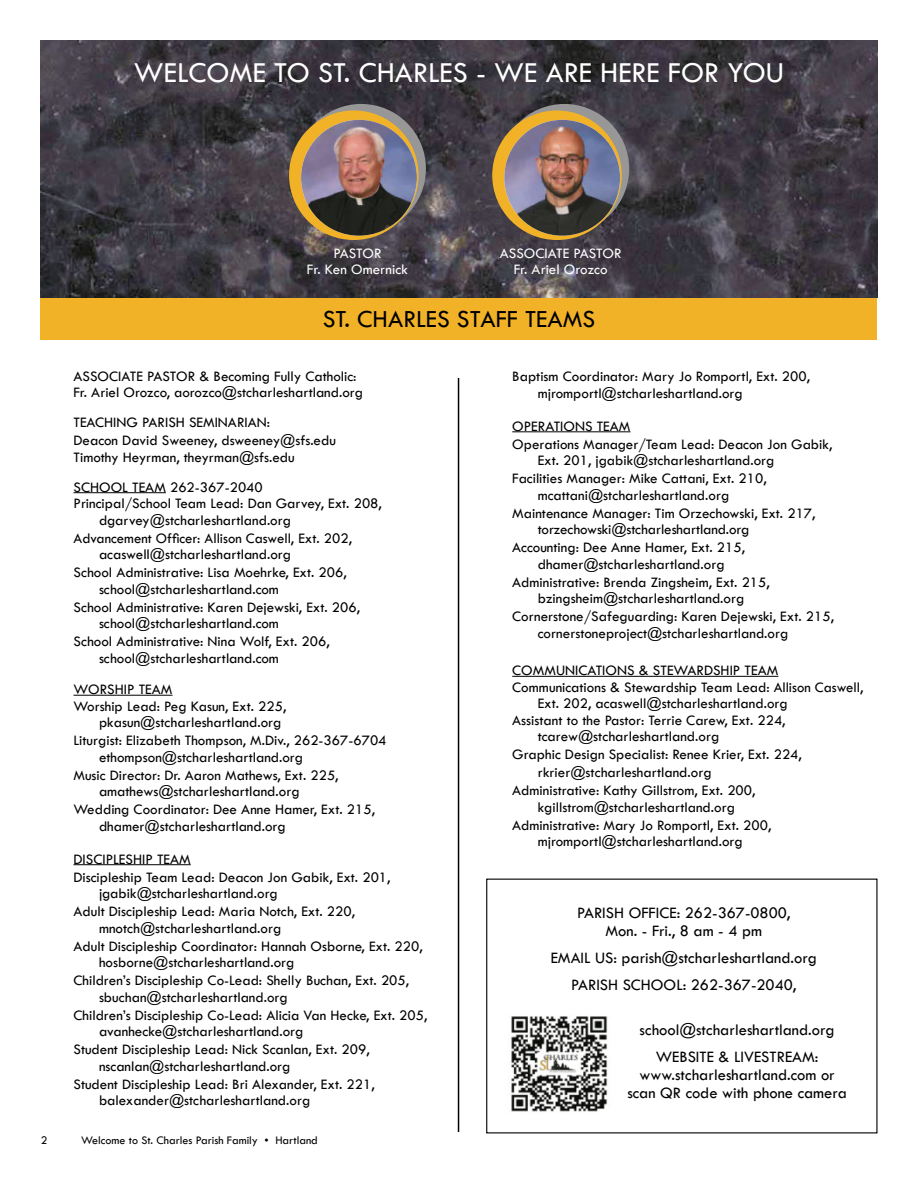
<style>
.page{position:relative;width:918px;height:1188px;background:#fff}
.page>*{position:absolute;margin:0;border:0;box-sizing:border-box;transform-origin:0 0}
.t1{font:30px "Dmqxfs Tw Cen";color:#fff}
.t2{font:25.5px "Dmqxfs Tw Cen";color:#000}
.t3{font:16.5px/18px "Dmqxfs Tw Cen";color:#000;text-align:center}
.t4{font:15px/18px "Dmqxfs Tw Cen";color:#000}
.t5{font:15px/16.5px "Dmqxfs Tw Cen";color:#fff;text-align:center}
.t6{font:15px "Bnrrfx Tw Cen";color:#000}
.t7{font:12px "Dmqxfs Tw Cen";color:#000}
.s1{font-family:"Dmqxfs Tw Cen"}
.s2{font-family:"Times New Roman"}
</style>
<div class="page">
<div style="left:41px;top:298px;width:836px;height:42px;background:#f2b228"></div>
<hr style="left:458px;top:378px;width:1px;height:754px;background:#000">
<img style="left:41px;top:40px;width:837px;height:258px">
<div style="left:296px;top:104px;width:130px;height:129px;background:#979797;border-radius:50%"></div>
<div style="left:289px;top:110px;width:130px;height:130px;background:#f2b228;border-radius:50%"></div>
<img style="left:301px;top:120px;width:116px;height:116px;border-radius:58px">
<div style="left:500px;top:104px;width:129px;height:129px;background:#979797;border-radius:50%"></div>
<div style="left:492px;top:110px;width:130px;height:130px;background:#f2b228;border-radius:50%"></div>
<img style="left:504px;top:120px;width:116px;height:116px;border-radius:58px">
<hr style="left:74px;top:492px;width:92px;height:1px;background:#000">
<hr style="left:74px;top:695px;width:99px;height:1px;background:#000">
<hr style="left:74px;top:864px;width:117px;height:1px;background:#000">
<hr style="left:512px;top:431px;width:119px;height:1px;background:#000">
<hr style="left:512px;top:676px;width:266px;height:1px;background:#000">
<img style="left:511px;top:1016px;width:97px;height:96px">
<h1 class="t1" style="left:134px;top:54px;width:652px">WELCOME TO ST. CHARLES - WE ARE HERE FOR YOU</h1>
<p class="t5" style="left:307px;top:245px;width:103px">PASTOR<br>Fr. Ken Omernick</p>
<p class="t5" style="left:500px;top:245px;width:123px">ASSOCIATE PASTOR<br>Fr. Ariel Orozco</p>
<h2 class="t2" style="left:323px;top:304px;width:274px">ST. CHARLES STAFF TEAMS</h2>
<p class="t4" style="left:74px;top:368px;width:291px;line-height:16.5px">ASSOCIATE PASTOR &amp; Becoming Fully Catholic:<br>Fr. Ariel Orozco, aorozco@stcharleshartland.org</p>
<p class="t4" style="left:74px;top:413px;width:264px">TEACHING PARISH SEMINARIAN:<br>Deacon David Sweeney, dsweeney@sfs.edu</p>
<p class="t4" style="left:74px;top:442px;width:223px;line-height:30px">Timothy Heyrman, theyrman@sfs.edu<br>SCHOOL TEAM 262-367-2040</p>
<p class="t4" style="left:99px;top:495px;width:284px;line-height:16.5px;text-indent:-26px">Principal/School Team Lead: Dan Garvey, Ext. 208, dgarvey@stcharleshartland.org</p>
<p class="t6" style="left:74px;top:529px;width:280px"><span class="s1">Adva</span>ncement Officer: Allison Caswell<span class="s1">, Ext. 202,</span></p>
<p class="t4" style="left:74px;top:545px;width:275px;text-indent:26px">acaswell@stcharleshartland.org<br>School Administrative: Lisa Moehrke, Ext. 206,</p>
<p class="t4" style="left:74px;top:580px;width:288px;text-indent:26px">school@stcharleshartland.com<br>School Administrative: Karen Dejewski, Ext. 206,</p>
<p class="t4" style="left:74px;top:614px;width:258px;text-indent:26px">school@stcharleshartland.com<br>School Administrative: Nina Wolf, Ext. 206,</p>
<p class="t4" style="left:74px;top:642px;width:207px;line-height:31.5px;text-indent:26px">school@stcharleshartland.com<br>WORSHIP TEAM</p>
<p class="t4" style="left:99px;top:698px;width:189px;line-height:16.5px;text-indent:-26px">Worship Lead: Peg Kasun, Ext. 225, pkasun@stcharleshartland.org</p>
<p class="t4" style="left:99px;top:732px;width:289px;line-height:16.5px;text-indent:-26px">Liturgist: Elizabeth Thompson, M.Div., 262-367-6704 ethompson@stcharleshartland.org</p>
<p class="t4" style="left:99px;top:767px;width:241px;line-height:16.5px;text-indent:-26px">Music Director: Dr. Aaron Mathews, Ext. 225, amathews@stcharleshartland.org</p>
<p class="t4" style="left:99px;top:801px;width:278px;line-height:16.5px;text-indent:-26px">Wedding Coordinator: Dee Anne Hamer, Ext. 215, dhamer@stcharleshartland.org</p>
<p class="t4" style="left:74px;top:850px;width:319px">DISCIPLESHIP TEAM<br>Discipleship Team Lead: Deacon Jon Gabik, Ext. 201,</p>
<p class="t4" style="left:74px;top:884px;width:283px;text-indent:26px">jgabik@stcharleshartland.org<br>Adult Discipleship Lead: Maria Notch, Ext. 220,</p>
<p class="t4" style="left:74px;top:919px;width:351px;text-indent:26px">mnotch@stcharleshartland.org<br>Adult Discipleship Coordinator: Hannah Osborne, Ext. 220,</p>
<p class="t4" style="left:74px;top:953px;width:337px;text-indent:26px">hosborne@stcharleshartland.org<br>Children’s Discipleship Co-Lead: Shelly Buchan, Ext. 205,</p>
<p class="t4" style="left:74px;top:988px;width:355px;text-indent:26px">sbuchan@stcharleshartland.org<br>Children’s Discipleship Co-Lead: Alicia Van Hecke, Ext. 205,</p>
<p class="t4" style="left:74px;top:1022px;width:298px;text-indent:26px">avanhecke@stcharleshartland.org<br>Student Discipleship Lead: Nick Scanlan, Ext. 209,</p>
<p class="t4" style="left:74px;top:1057px;width:303px;text-indent:26px">nscanlan@stcharleshartland.org<br>Student Discipleship Lead: Bri Alexander, Ext. 221,</p>
<p class="t4" style="left:99px;top:1091px;width:213px">balexander@stcharleshartland.org</p>
<p class="t7" style="left:41px;top:1133px;width:8px">2</p>
<p class="t7" style="left:81px;top:1133px;width:238px">Welcome to St. Charles Parish Family <span class="s2">•</span> Hartland</p>
<p class="t4" style="left:538px;top:368px;width:274px;line-height:16.5px;text-indent:-26px">Baptism Coordinator: Mary Jo Romportl, Ext. 200, mjromportl@stcharleshartland.org</p>
<p class="t4" style="left:512px;top:417px;width:322px">OPERATIONS TEAM<br>Operations Manager/Team Lead: Deacon Jon Gabik,</p>
<p class="t4" style="left:512px;top:451px;width:264px;text-indent:26px">Ext. 201, jgabik@stcharleshartland.org<br>Facilities Manager: Mike Cattani, Ext. 210,</p>
<p class="t4" style="left:512px;top:486px;width:305px;text-indent:26px">mcattani@stcharleshartland.org<br>Maintenance Manager: Tim Orzechowski, Ext. 217,</p>
<p class="t4" style="left:512px;top:520px;width:239px;text-indent:26px">torzechowski@stcharleshartland.org<br>Accounting: Dee Anne Hamer, Ext. 215,</p>
<p class="t4" style="left:512px;top:555px;width:259px;text-indent:26px">dhamer@stcharleshartland.org<br>Administrative: Brenda Zingsheim, Ext. 215,</p>
<p class="t4" style="left:512px;top:589px;width:323px;text-indent:26px">bzingsheim@stcharleshartland.org<br>Cornerstone/Safeguarding: Karen Dejewski, Ext. 215,</p>
<p class="t4" style="left:538px;top:624px;width:252px">cornerstoneproject@stcharleshartland.org</p>
<p class="t4" style="left:512px;top:661px;width:268px">COMMUNICATIONS &amp; STEWARDSHIP TEAM</p>
<p class="t4" style="left:512px;top:678px;width:353px">Communications &amp; Stewardship Team Lead: Allison Caswell,</p>
<p class="t4" style="left:538px;top:694px;width:252px">Ext. 202, acaswell@stcharleshartland.org</p>
<p class="t4" style="left:512px;top:711px;width:275px">Assistant to the Pastor: Terrie Carew, Ext. 224,</p>
<p class="t4" style="left:538px;top:727px;width:183px">tcarew@stcharleshartland.org</p>
<p class="t4" style="left:512px;top:745px;width:291px">Graphic Design Specialist: Renee Krier, Ext. 224,</p>
<p class="t4" style="left:538px;top:763px;width:175px">rkrier@stcharleshartland.org</p>
<p class="t4" style="left:512px;top:781px;width:245px">Administrative: Kathy Gillstrom, Ext. 200,</p>
<p class="t4" style="left:512px;top:798px;width:261px;text-indent:26px">kgillstrom@stcharleshartland.org<br>Administrative: Mary Jo Romportl, Ext. 200,</p>
<p class="t4" style="left:538px;top:832px;width:207px">mjromportl@stcharleshartland.org</p>
<p class="t3" style="left:577px;top:903px;width:215px">PARISH OFFICE: 262-367-0800,<br>Mon. - Fri., 8 am - 4 pm</p>
<p class="t3" style="left:551px;top:944px;width:268px;line-height:27px">EMAIL US: parish@stcharleshartland.org<br>PARISH SCHOOL: 262-367-2040,</p>
<p class="t3" style="left:640px;top:1016px;width:197px;line-height:27px">school@stcharleshartland.org<br>WEBSITE &amp; LIVESTREAM:</p>
<p class="t3" style="left:627px;top:1065px;width:221px">www.stcharleshartland.com or scan QR code with phone camera</p>
</div>
